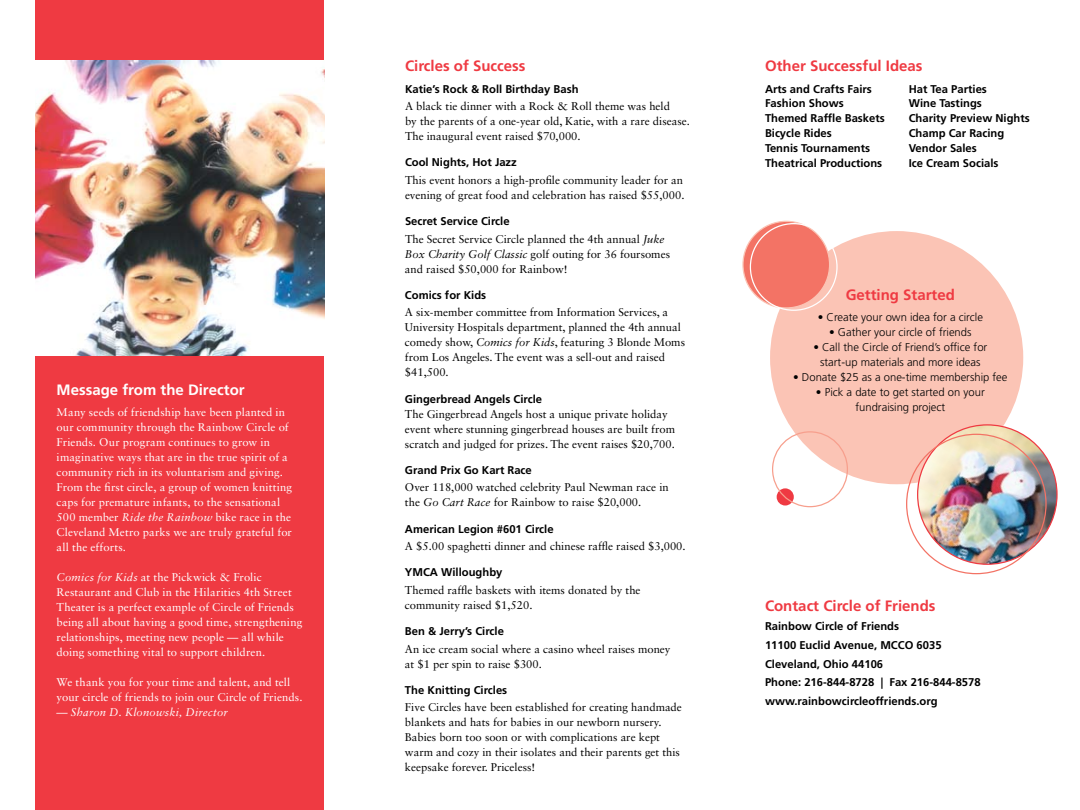
<style>
.page{position:relative;width:1080px;height:810px;background:#fff}
.page>*{position:absolute;margin:0;border:0;box-sizing:border-box;transform-origin:0 0}
.t1{font:700 15px "Frutiger LT Std";color:#ef3a42}
.t2{font:700 15px "Frutiger LT Std";color:#fff}
.t3{font:11.25px/15px "Sabon LT Std";color:#000}
.t4{font:11.25px/15px "Sabon LT Std";letter-spacing:.01em;color:#fff}
.t5{font:700 11.25px/18.8px "Frutiger LT Std";color:#000}
.t6{font:300 11.25px/15px "Frutiger LT Std";color:#000;text-align:center}
.t7{font:italic 11.25px "Sabon LT Std";letter-spacing:.02em;color:#fff}
.s1{font-style:italic}
</style>
<div class="page">
<div style="left:36px;top:0;width:288px;height:810px;background:#ef3a42"></div>
<div style="left:770px;top:231px;width:253px;height:253px;background:#fbc4b5;border-radius:50%"></div>
<img style="left:918px;top:425px;width:138px;height:139px">
<div style="left:743px;top:221px;width:87px;height:87px;background:#f37365;border-radius:50%"></div>
<svg style="left:777px;top:488px;width:17px;height:18px"></svg>
<div style="left:772px;top:431px;width:76px;height:76px;border:1px solid #f79f8d;border-radius:50%"></div>
<img style="left:36px;top:60px;width:288px;height:295px">
<h1 class="t2" style="left:57px;top:381px;width:190px">Message from the Director</h1>
<p class="t4" style="left:57px;top:405px;width:237px">Many seeds of friendship have been planted in our community through the Rainbow Circle of Friends. Our program continues to grow in imaginative ways that are in the true spirit of a community rich in its voluntarism and giving.<br>From the first circle, a group of women knitting caps for premature infants, to the sensational 500 member <span class="s1">Ride the Rainbow</span> bike race in the Cleveland Metro parks we are truly grateful for all the efforts.</p>
<p class="t4" style="left:57px;top:570px;width:247px"><span class="s1">Comics for Kids</span> at the Pickwick &amp; Frolic Restaurant and Club in the Hilarities 4th Street Theater is a perfect example of Circle of Friends being all about having a good time, strengthening relationships, meeting new people — all while doing something vital to support children.</p>
<p class="t4" style="left:57px;top:675px;width:247px">We thank you for your time and talent, and tell your circle of friends to join our Circle of Friends.</p>
<p class="t7" style="left:57px;top:706px;width:173px">— Sharon D. Klonowski, Director</p>
<h1 class="t1" style="left:405px;top:57px;width:122px">Circles of Success</h1>
<p class="t5" style="left:405px;top:79px;width:175px">Katie’s Rock &amp; Roll Birthday Bash</p>
<p class="t3" style="left:405px;top:98px;width:286px">A black tie dinner with a Rock &amp; Roll theme was held<br>by the parents of a one-year old, Katie, with a rare disease.<br>The inaugural event raised $70,000.</p>
<p class="t5" style="left:405px;top:153px;width:113px">Cool Nights, Hot Jazz</p>
<p class="t3" style="left:405px;top:172px;width:281px">This event honors a high-profile community leader for an evening of great food and celebration has raised $55,000.</p>
<p class="t5" style="left:405px;top:212px;width:106px">Secret Service Circle</p>
<p class="t3" style="left:405px;top:231px;width:267px">The Secret Service Circle planned the 4th annual <span class="s1">Juke<br>Box Charity Golf Classic</span> golf outing for 36 foursomes and raised $50,000 for Rainbow!</p>
<p class="t5" style="left:405px;top:286px;width:83px">Comics for Kids</p>
<p class="t3" style="left:405px;top:305px;width:282px">A six-member committee from Information Services, a University Hospitals department, planned the 4th annual comedy show, <span class="s1">Comics for Kids</span>, featuring 3 Blonde Moms from Los Angeles. The event was a sell-out and raised $41,500.</p>
<p class="t5" style="left:405px;top:389px;width:139px">Gingerbread Angels Circle</p>
<p class="t3" style="left:405px;top:406px;width:272px">The Gingerbread Angels host a unique private holiday event where stunning gingerbread houses are built from scratch and judged for prizes. The event raises $20,700.</p>
<p class="t5" style="left:405px;top:461px;width:128px">Grand Prix Go Kart Race</p>
<p class="t3" style="left:405px;top:480px;width:265px">Over 118,000 watched celebrity Paul Newman race in the <span class="s1">Go Cart Race</span> for Rainbow to raise $20,000.</p>
<p class="t5" style="left:405px;top:519px;width:150px">American Legion #601 Circle</p>
<p class="t3" style="left:405px;top:538px;width:282px">A $5.00 spaghetti dinner and chinese raffle raised $3,000.</p>
<p class="t5" style="left:405px;top:563px;width:99px">YMCA Willoughby</p>
<p class="t3" style="left:405px;top:582px;width:237px">Themed raffle baskets with items donated by the community raised $1,520.</p>
<p class="t5" style="left:405px;top:622px;width:100px">Ben &amp; Jerry’s Circle</p>
<p class="t3" style="left:405px;top:641px;width:267px">An ice cream social where a casino wheel raises money at $1 per spin to raise $300.</p>
<p class="t5" style="left:405px;top:681px;width:104px">The Knitting Circles</p>
<p class="t3" style="left:405px;top:700px;width:278px">Five Circles have been established for creating handmade blankets and hats for babies in our newborn nursery.<br>Babies born too soon or with complications are kept warm and cozy in their isolates and their parents get this keepsake forever. Priceless!</p>
<h1 class="t1" style="left:765px;top:57px;width:159px">Other Successful Ideas</h1>
<p class="t5" style="left:765px;top:79px;width:108px">Arts and Crafts Fairs</p>
<p class="t5" style="left:909px;top:79px;width:80px">Hat Tea Parties</p>
<p class="t5" style="left:765px;top:94px;width:80px">Fashion Shows</p>
<p class="t5" style="left:909px;top:94px;width:75px">Wine Tastings</p>
<p class="t5" style="left:765px;top:109px;width:121px">Themed Raffle Baskets</p>
<p class="t5" style="left:909px;top:109px;width:123px">Charity Preview Nights</p>
<p class="t5" style="left:765px;top:124px;width:68px">Bicycle Rides</p>
<p class="t5" style="left:909px;top:124px;width:97px">Champ Car Racing</p>
<p class="t5" style="left:765px;top:139px;width:107px">Tennis Tournaments</p>
<p class="t5" style="left:909px;top:139px;width:70px">Vendor Sales</p>
<p class="t5" style="left:765px;top:154px;width:119px">Theatrical Productions</p>
<p class="t5" style="left:909px;top:154px;width:91px">Ice Cream Socials</p>
<h1 class="t1" style="left:846px;top:286px;width:111px">Getting Started</h1>
<p class="t6" style="left:818px;top:310px;width:167px">• Create your own idea for a circle</p>
<p class="t6" style="left:829px;top:325px;width:144px">• Gather your circle of friends</p>
<p class="t6" style="left:813px;top:340px;width:175px">• Call the Circle of Friend’s office for start-up materials and more ideas</p>
<p class="t6" style="left:793px;top:370px;width:216px">• Donate $25 as a one-time membership fee</p>
<p class="t6" style="left:816px;top:385px;width:170px">• Pick a date to get started on your fundraising project</p>
<h1 class="t1" style="left:765px;top:597px;width:172px">Contact Circle of Friends</h1>
<p class="t5" style="left:765px;top:617px;width:217px">Rainbow Circle of Friends<br>11100 Euclid Avenue, MCCO 6035<br>Cleveland, Ohio 44106<br>Phone: 216-844-8728 | Fax 216-844-8578 www.rainbowcircleoffriends.org</p>
</div>
